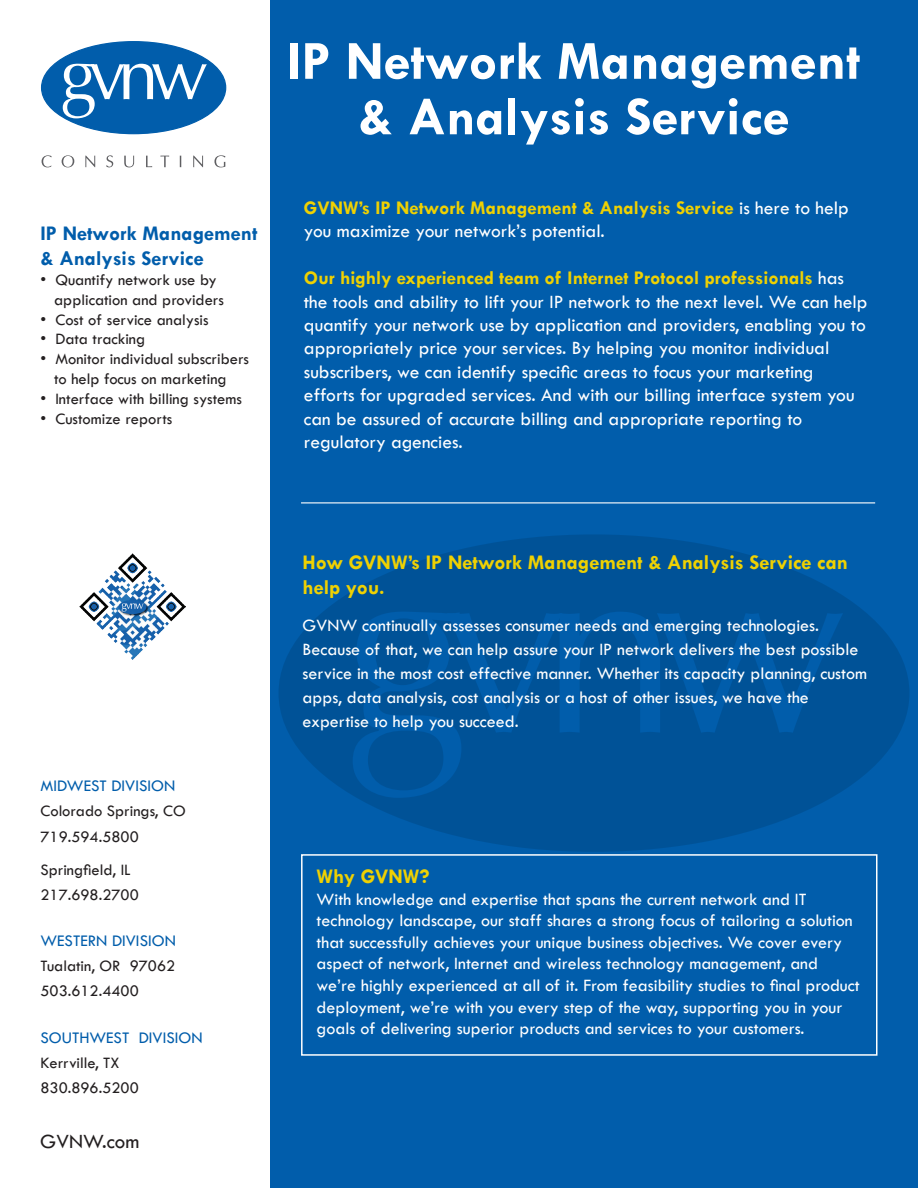
<style>
.page{position:relative;width:918px;height:1188px;background:#fff}
.page>*{position:absolute;margin:0;border:0;box-sizing:border-box;transform-origin:0 0}
.t1{font:700 55.5px/55.5px "Tw Cen";color:#fff;text-align:center}
.t2{font:700 21px/25.2px "Tw Cen";color:#efd102}
.t3{font:700 21px/25.2px "Tw Cen";color:#015dab}
.t4{font:21px "Tw Cen";color:#231f20}
.t5{font:19.5px/23.4px "Tw Cen";color:#fff}
.t6{font:18px/21.6px "Tw Cen";color:#fff}
.t7{font:16.8px "Tw Cen";color:#015dab}
.t8{font:16.5px/25.2px "Tw Cen";color:#231f20}
.s1{font-weight:700;color:#efd102}
</style>
<div class="page">
<div style="left:270px;top:0;width:648px;height:1188px;background:#015dab"></div>
<div style="left:42px;top:42px;width:184px;height:92px;background:#015dab;border-radius:50%"></div>
<svg style="left:63px;top:63px;width:144px;height:55px"></svg>
<svg style="left:42px;top:155px;width:10px;height:12px"></svg>
<svg style="left:62px;top:155px;width:12px;height:12px"></svg>
<svg style="left:85px;top:156px;width:10px;height:11px"></svg>
<svg style="left:106px;top:155px;width:7px;height:12px"></svg>
<svg style="left:124px;top:156px;width:10px;height:11px"></svg>
<svg style="left:146px;top:156px;width:6px;height:11px"></svg>
<svg style="left:160px;top:156px;width:9px;height:11px"></svg>
<svg style="left:193px;top:156px;width:10px;height:11px"></svg>
<svg style="left:214px;top:155px;width:11px;height:12px"></svg>
<hr style="left:301px;top:502px;width:574px;height:1px;background:#fff">
<div style="left:281px;top:537px;width:626px;height:313px;background:#005297;border-radius:50%"></div>
<svg style="left:353px;top:612px;width:490px;height:186px"></svg>
<img style="left:80px;top:553px;width:106px;height:107px">
<div style="left:301px;top:854px;width:577px;height:202px;border:2px solid #fff"></div>
<p class="t3" style="left:40px;top:220px;width:218px">IP Network Management &amp; Analysis Service</p>
<p class="t8" style="left:54px;top:270px;width:171px;line-height:19.8px;text-indent:-14px">• Quantify network use by application and providers</p>
<p class="t8" style="left:40px;top:307px;width:170px">• Cost of service analysis</p>
<p class="t8" style="left:40px;top:327px;width:106px">• Data tracking</p>
<p class="t8" style="left:40px;top:349px;width:210px;line-height:19.8px;text-align:center">• Monitor individual subscribers to help focus on marketing</p>
<p class="t8" style="left:40px;top:386px;width:203px">• Interface with billing systems</p>
<p class="t8" style="left:40px;top:406px;width:133px">• Customize reports</p>
<h1 class="t1" style="left:287px;top:32px;width:575px">IP Network Management &amp; Analysis Service</h1>
<p class="t5" style="left:304px;top:196px;width:546px"><span class="s1">GVNW’s IP Network Management &amp; Analysis Service</span> is here to help you maximize your network’s potential.</p>
<p class="t5" style="left:304px;top:266px;width:565px"><span class="s1">Our highly experienced team of Internet Protocol professionals</span> has the tools and ability to lift your IP network to the next level. We can help quantify your network use by application and providers, enabling you to appropriately price your services. By helping you monitor individual subscribers, we can identify specific areas to focus your marketing efforts for upgraded services. And with our billing interface system you can be assured of accurate billing and appropriate reporting to regulatory agencies.</p>
<p class="t7" style="left:40px;top:776px;width:136px">MIDWEST Division</p>
<p class="t8" style="left:40px;top:799px;width:145px">Colorado Springs, CO<br>719.594.5800</p>
<p class="t8" style="left:40px;top:857px;width:100px">Springfield, IL<br>217.698.2700</p>
<p class="t7" style="left:40px;top:931px;width:26px">Weste</p>
<p class="t7" style="left:88px;top:931px;width:90px">rn Division</p>
<p class="t8" style="left:40px;top:953px;width:136px">Tualatin, OR 97062<br>503.612.4400</p>
<p class="t7" style="left:40px;top:1027px;width:164px">SOUTHWEST Division</p>
<p class="t8" style="left:40px;top:1050px;width:100px">Kerrville, TX<br>830.896.5200</p>
<p class="t4" style="left:40px;top:1128px;width:101px">GVNW.com</p>
<p class="t2" style="left:303px;top:550px;width:547px">How GVNW’s IP Network Management &amp; Analysis Service can help you.</p>
<p class="t6" style="left:303px;top:614px;width:566px;line-height:24px">GVNW continually assesses consumer needs and emerging technologies.<br>Because of that, we can help assure your IP network delivers the best possible service in the most cost effective manner. Whether its capacity planning, custom apps, data analysis, cost analysis or a host of other issues, we have the expertise to help you succeed.</p>
<p class="t2" style="left:317px;top:863px;width:115px">Why GVNW?</p>
<p class="t6" style="left:317px;top:888px;width:545px">With knowledge and expertise that spans the current network and IT technology landscape, our staff shares a strong focus of tailoring a solution that successfully achieves your unique business objectives. We cover every aspect of network, Internet and wireless technology management, and we’re highly experienced at all of it. From feasibility studies to final product deployment, we’re with you every step of the way, supporting you in your goals of delivering superior products and services to your customers.</p>
</div>
